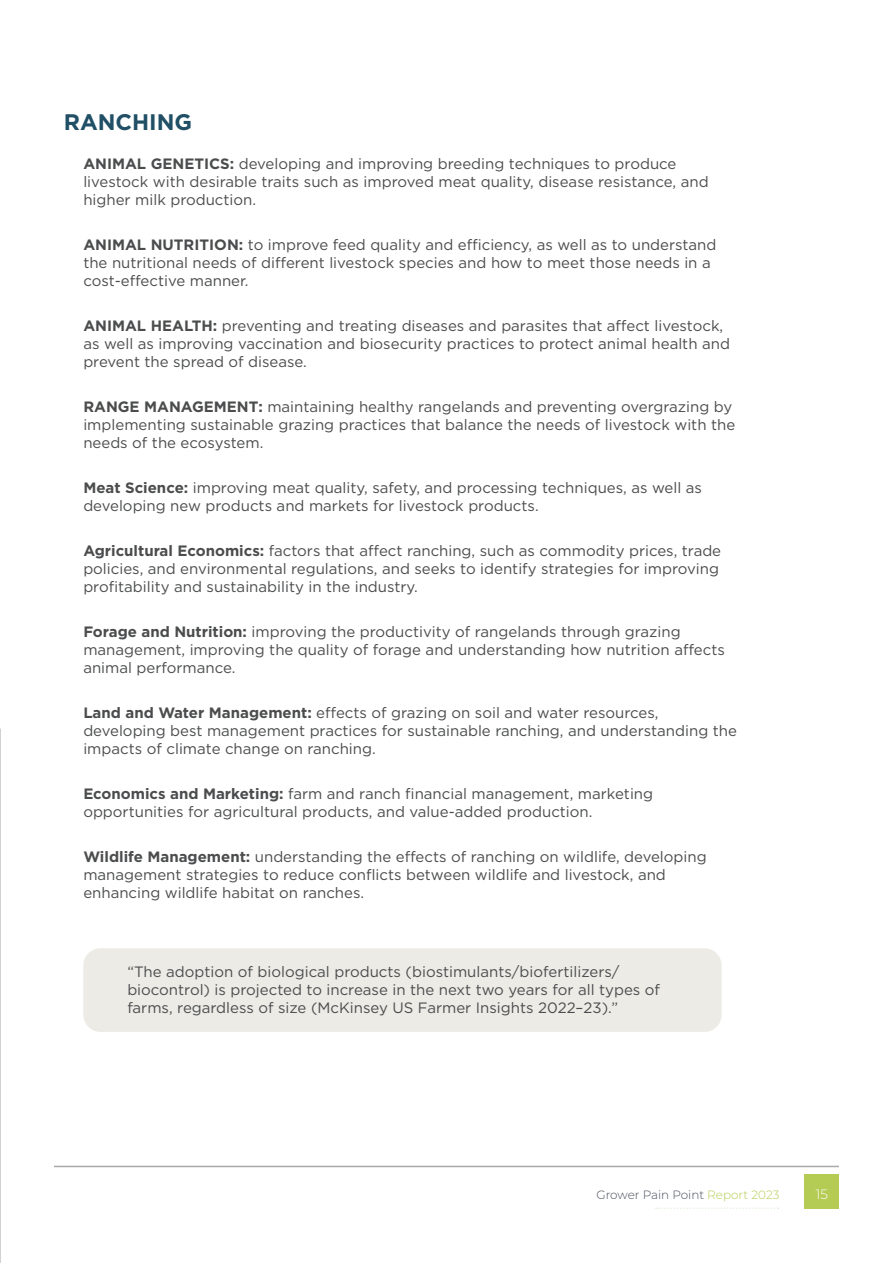
<style>
.page{position:relative;width:893px;height:1263px;background:#fff}
.page>*{position:absolute;margin:0;border:0;box-sizing:border-box;transform-origin:0 0}
.t1{font:700 22.5px "Gotham";color:#204f66}
.t2{font:15px/18px "Gotham";color:#4b4c4d}
.t3{font:300 13.5px "Montserrat";color:#fff}
.t4{font:300 12px "Montserrat";color:#474d58}
.s1{font-weight:700}
.s2{color:#b4cc53}
</style>
<div class="page">
<hr style="left:54px;top:1166px;width:785px;height:1px;background:#a8a9ad">
<div style="left:805px;top:1175px;width:34px;height:34px;background:#b4cc53"></div>
<svg style="left:656px;top:1207px;width:123px;height:2px"></svg>
<div style="left:83px;top:948px;width:639px;height:84px;background:#ecebe6;border-radius:17px"></div>
<img style="left:0;top:728px;width:1px;height:535px">
<p class="t1" style="left:64px;top:107px;width:130px">RANCHING</p>
<p class="t2" style="left:83px;top:154px;width:627px"><span class="s1">ANIMAL GENETICS:</span> developing and improving breeding techniques to produce livestock with desirable traits such as improved meat quality, disease resistance, and higher milk production.</p>
<p class="t2" style="left:83px;top:235px;width:635px"><span class="s1">ANIMAL NUTRITION:</span> to improve feed quality and efficiency, as well as to understand the nutritional needs of different livestock species and how to meet those needs in a cost-effective manner.</p>
<p class="t2" style="left:83px;top:316px;width:648px"><span class="s1">ANIMAL HEALTH:</span> preventing and treating diseases and parasites that affect livestock, as well as improving vaccination and biosecurity practices to protect animal health and prevent the spread of disease.</p>
<p class="t2" style="left:83px;top:397px;width:653px"><span class="s1">RANGE MANAGEMENT:</span> maintaining healthy rangelands and preventing overgrazing by implementing sustainable grazing practices that balance the needs of livestock with the needs of the ecosystem.</p>
<p class="t2" style="left:83px;top:478px;width:620px"><span class="s1">Meat Science:</span> improving meat quality, safety, and processing techniques, as well as developing new products and markets for livestock products.</p>
<p class="t2" style="left:83px;top:541px;width:639px"><span class="s1">Agricultural Economics:</span> factors that affect ranching, such as commodity prices, trade policies, and environmental regulations, and seeks to identify strategies for improving profitability and sustainability in the industry.</p>
<p class="t2" style="left:83px;top:622px;width:643px"><span class="s1">Forage and Nutrition:</span> improving the productivity of rangelands through grazing management, improving the quality of forage and understanding how nutrition affects animal performance.</p>
<p class="t2" style="left:83px;top:703px;width:655px"><span class="s1">Land and Water Management:</span> effects of grazing on soil and water resources, developing best management practices for sustainable ranching, and understanding the impacts of climate change on ranching.</p>
<p class="t2" style="left:83px;top:784px;width:571px"><span class="s1">Economics and Marketing:</span> farm and ranch financial management, marketing opportunities for agricultural products, and value-added production.</p>
<p class="t2" style="left:83px;top:847px;width:625px"><span class="s1">Wildlife Management:</span> understanding the effects of ranching on wildlife, developing management strategies to reduce conflicts between wildlife and livestock, and enhancing wildlife habitat on ranches.</p>
<p class="t2" style="left:127px;top:962px;width:534px">“The adoption of biological products (biostimulants/biofertilizers/ biocontrol) is projected to increase in the next two years for all types of farms, regardless of size (McKinsey US Farmer Insights 2022–23).”</p>
<p class="t4" style="left:596px;top:1187px;width:185px">Grower Pain Point <span class="s2">Report 2023</span></p>
<p class="t3" style="left:816px;top:1184px;width:14px">15</p>
</div>
